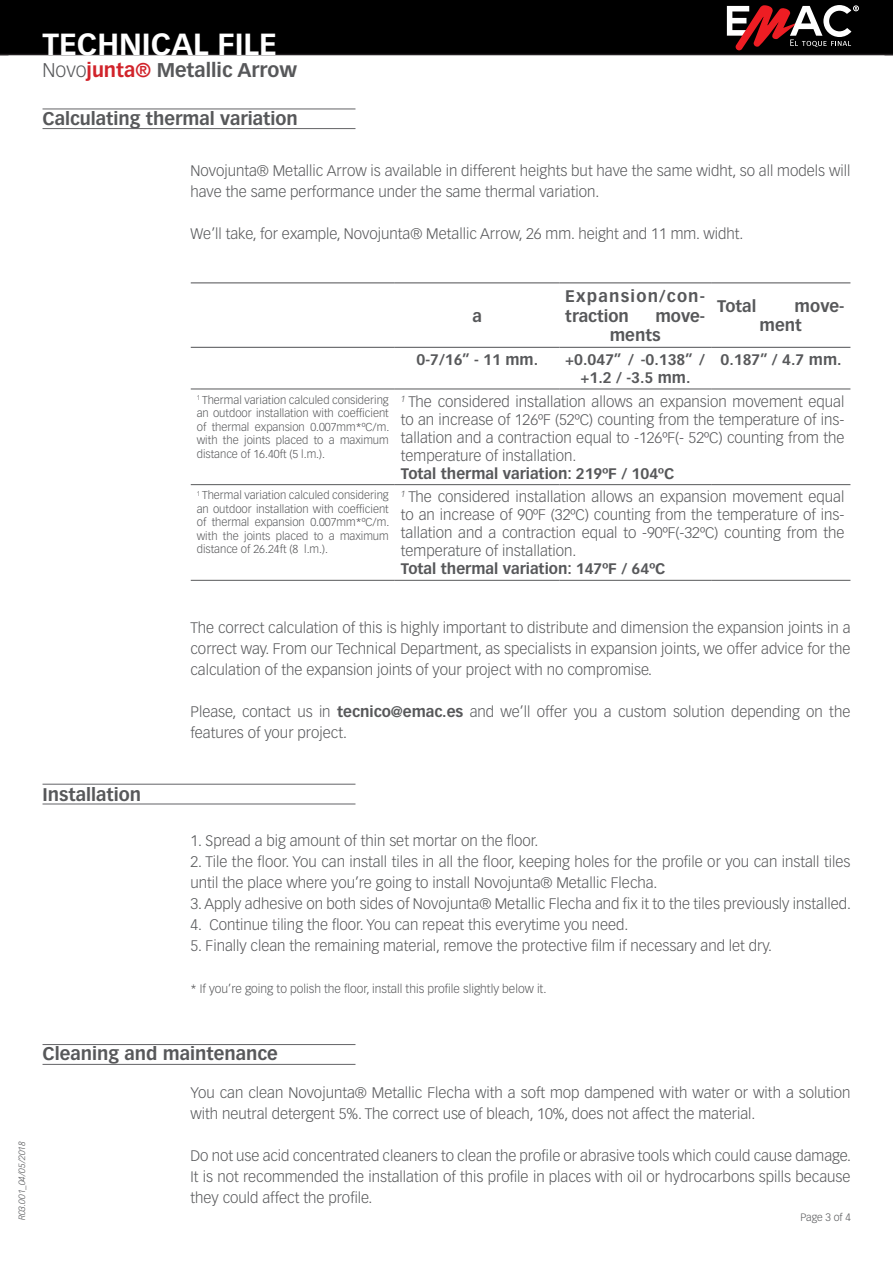
<style>
.page{position:relative;width:893px;height:1263px;background:#fff}
.page>*{position:absolute;margin:0;border:0;box-sizing:border-box;transform-origin:0 0}
.t1{font:700 30px "Vectora LT Std";color:#fff}
.t2{font:700 19.5px "Vectora LT Std";color:#57585a}
.t3{font:700 18px "Vectora LT Std";color:#57585a}
.t4{font:700 16.5px/19.8px "Vectora LT Std";color:#57585a}
.t5{font:700 16.5px/19.8px "Vectora LT Std";letter-spacing:.075em;color:#57585a}
.Párrafo_14{font:300 15px/21px "Vectora LT Std";color:#57585a}
.t6{font:700 15px/18px "Vectora LT Std";color:#57585a;text-align:center}
.Párrafo_14-2{font:300 12px "Vectora LT Std";color:#57585a}
.t7{font:300 11.25px/13.5px "Vectora LT Std";color:#57585a;text-align:justify}
.t8{font:300 10.5px "Vectora LT Std";color:#57585a}
.t9{font:italic 300 9px "Vectora LT Std";color:#57585a}
.s1{font-weight:300}
.s2{color:#d1232a}
.s3{font-weight:700}
</style>
<div class="page">
<div style="left:0;top:0;width:893px;height:55px;background:#000"></div>
<svg style="left:727px;top:5px;width:132px;height:45px"></svg>
<hr style="left:43px;top:109px;width:312px;height:1px;background:#636366">
<hr style="left:43px;top:128px;width:312px;height:1px;background:#636366">
<hr style="left:43px;top:804px;width:312px;height:1px;background:#636366">
<hr style="left:43px;top:1064px;width:312px;height:1px;background:#636366">
<hr style="left:43px;top:784px;width:312px;height:1px;background:#636366">
<hr style="left:43px;top:1044px;width:312px;height:1px;background:#636366">
<hr style="left:191px;top:389px;width:204px;height:1px;background:#57585a">
<hr style="left:395px;top:389px;width:164px;height:1px;background:#57585a">
<hr style="left:559px;top:389px;width:152px;height:1px;background:#57585a">
<hr style="left:711px;top:389px;width:139px;height:1px;background:#57585a">
<hr style="left:191px;top:484px;width:204px;height:1px;background:#57585a">
<hr style="left:395px;top:484px;width:164px;height:1px;background:#57585a">
<hr style="left:559px;top:484px;width:152px;height:1px;background:#57585a">
<hr style="left:711px;top:484px;width:139px;height:1px;background:#57585a">
<hr style="left:191px;top:580px;width:204px;height:1px;background:#57585a">
<hr style="left:395px;top:580px;width:164px;height:1px;background:#57585a">
<hr style="left:559px;top:580px;width:152px;height:1px;background:#57585a">
<hr style="left:711px;top:580px;width:139px;height:1px;background:#57585a">
<hr style="left:191px;top:282px;width:204px;height:1px;background:#57585a">
<hr style="left:395px;top:282px;width:164px;height:1px;background:#57585a">
<hr style="left:559px;top:282px;width:152px;height:1px;background:#57585a">
<hr style="left:711px;top:282px;width:139px;height:1px;background:#57585a">
<hr style="left:191px;top:347px;width:204px;height:1px;background:#57585a">
<hr style="left:395px;top:347px;width:164px;height:1px;background:#57585a">
<hr style="left:559px;top:347px;width:152px;height:1px;background:#57585a">
<hr style="left:711px;top:347px;width:139px;height:1px;background:#57585a">
<h1 class="t1" style="left:43px;top:26px;width:236px">TECHNICAL FILE</h1>
<p class="t2" style="left:43px;top:58px;width:256px"><span class="s1">Novo</span><span class="s2">junta®</span> Metallic Arrow</p>
<p class="t3" style="left:43px;top:108px;width:257px">Calculating thermal variation</p>
<p class="Párrafo_14" style="left:190px;top:160px;width:661px">Novojunta® Metallic Arrow is available in different heights but have the same widht, so all models will have the same performance under the same thermal variation.</p>
<p class="Párrafo_14" style="left:190px;top:223px;width:554px">We’ll take, for example, Novojunta® Metallic Arrow, 26 mm. height and 11 mm. widht.</p>
<p class="t4" style="left:472px;top:306px;width:11px">a</p>
<p class="t5" style="left:565px;top:286px;width:141px">Expansion/con&shy;traction</p>
<p class="t4" style="left:610px;top:306px;width:97px;text-indent:46px">move&shy;ments</p>
<p class="t4" style="left:717px;top:296px;width:41px">Total</p>
<p class="t4" style="left:760px;top:296px;width:86px;text-indent:35px">move&shy;ment</p>
<p class="t6" style="left:417px;top:351px;width:123px">0-7/16” - 11 mm.</p>
<p class="t6" style="left:565px;top:351px;width:141px">+0.047” / -0.138” / +1.2 / -3.5 mm.</p>
<p class="t6" style="left:721px;top:351px;width:123px">0.187” / 4.7 mm.</p>
<p class="t7" style="left:197px;top:393px;width:194px"><sup>1</sup> Thermal variation calculed considering an outdoor installation with coefficient of thermal expansion 0.007mm*ºC/m. with the joints placed to a maximum distance of 16.40ft (5 l.m.).</p>
<p class="Párrafo_14" style="left:401px;top:392px;width:445px;line-height:18px;text-align:justify"><sup>1</sup> The considered installation allows an expansion movement equal to an increase of 126ºF (52ºC) counting from the temperature of ins&shy;tallation and a contraction equal to -126ºF(- 52ºC) counting from the temperature of installation.</p>
<p class="t6" style="left:401px;top:464px;width:275px">Total thermal variation: 219ºF / 104ºC</p>
<p class="t7" style="left:197px;top:489px;width:194px"><sup>1</sup> Thermal variation calculed considering an outdoor installation with coefficient of thermal expansion 0.007mm*ºC/m. with the joints placed to a maximum distance of 26.24ft (8 l.m.).</p>
<p class="Párrafo_14" style="left:401px;top:488px;width:445px;line-height:18px;text-align:justify"><sup>1</sup> The considered installation allows an expansion movement equal to an increase of 90ºF (32ºC) counting from the temperature of ins&shy;tallation and a contraction equal to -90ºF(-32ºC) counting from the temperature of installation.</p>
<p class="t6" style="left:401px;top:560px;width:266px">Total thermal variation: 147ºF / 64ºC</p>
<p class="t3" style="left:43px;top:784px;width:100px">Installation</p>
<p class="Párrafo_14" style="left:190px;top:617px;width:661px;text-align:justify">The correct calculation of this is highly important to distribute and dimension the expansion joints in a correct way. From our Technical Department, as specialists in expansion joints, we offer advice for the calculation of the expansion joints of your project with no compromise.</p>
<p class="Párrafo_14" style="left:190px;top:701px;width:661px">Please, contact us in <span class="s3">tecnico@emac.es</span> and we’ll offer you a custom solution depending on the features of your project.</p>
<p class="Párrafo_14" style="left:190px;top:830px;width:349px">1. Spread a big amount of thin set mortar on the floor.</p>
<p class="Párrafo_14" style="left:190px;top:851px;width:661px">2. Tile the floor. You can install tiles in all the floor, keeping holes for the profile or you can install tiles until the place where you’re going to install Novojunta® Metallic Flecha.</p>
<p class="Párrafo_14" style="left:190px;top:893px;width:662px">3. Apply adhesive on both sides of Novojunta® Metallic Flecha and fix it to the tiles previously installed.</p>
<p class="Párrafo_14" style="left:190px;top:914px;width:439px">4. Continue tiling the floor. You can repeat this everytime you need.</p>
<p class="Párrafo_14" style="left:190px;top:935px;width:583px">5. Finally clean the remaining material, remove the protective film if necessary and let dry.</p>
<p class="Párrafo_14-2" style="left:190px;top:982px;width:358px">* If you’re going to polish the floor, install this profile slightly below it.</p>
<p class="t9" style="left:17px;top:1220px;width:81px;rotate:-90deg">R03.001_04/05/2018</p>
<p class="t3" style="left:43px;top:1043px;width:237px">Cleaning and maintenance</p>
<p class="Párrafo_14" style="left:190px;top:1082px;width:661px">You can clean Novojunta® Metallic Flecha with a soft mop dampened with water or with a solution with neutral detergent 5%. The correct use of bleach, 10%, does not affect the material.</p>
<p class="Párrafo_14" style="left:190px;top:1145px;width:662px;text-align:justify">Do not use acid concentrated cleaners to clean the profile or abrasive tools which could cause damage.<br>It is not recommended the installation of this profile in places with oil or hydrocarbons spills because they could affect the profile.</p>
<p class="t8" style="left:800px;top:1211px;width:52px">Page 3 of 4</p>
</div>
